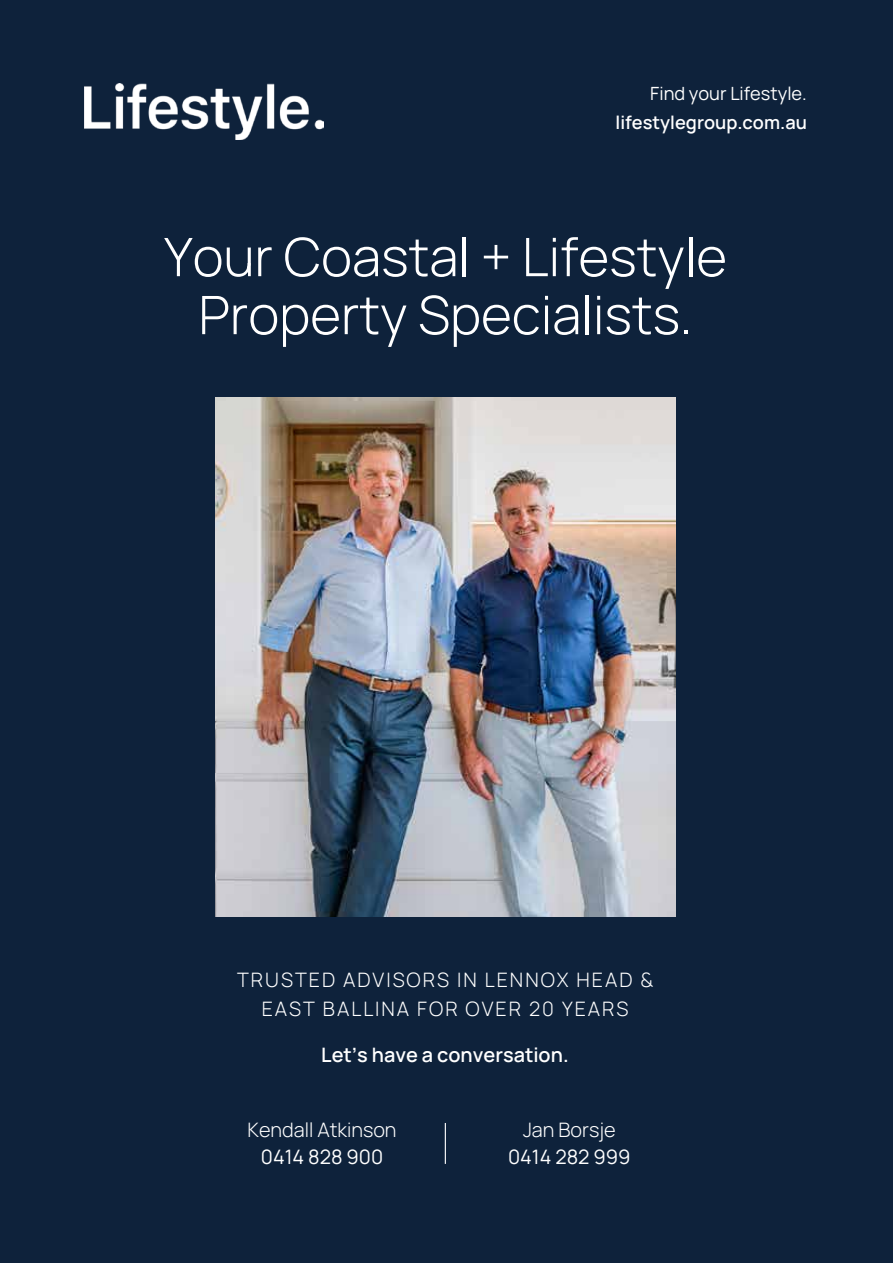
<style>
.page{position:relative;width:893px;height:1263px;background:#0e223b}
.page>*{position:absolute;margin:0;border:0;box-sizing:border-box;transform-origin:0 0}
.t1{font:300 53.1px/58.1px "Manrope";color:#fff;text-align:center}
.t2{font:300 19.95px/28.7px "Manrope";letter-spacing:.1em;color:#fff;text-align:center}
.t3{font:300 19.95px "Manrope";color:#fff}
.t4{font:600 19.95px "Manrope";color:#fff}
.t5{font:19.95px "Manrope";color:#fff}
.t6{font:600 18.15px "Manrope";color:#fff}
.t7{font:18.15px "Manrope";color:#fff}
</style>
<div class="page">
<img style="left:84px;top:83px;width:239px;height:56px">
<img style="left:215px;top:398px;width:460px;height:519px">
<hr style="left:445px;top:1123px;width:1px;height:41px;background:#fff">
<p class="t7" style="left:650px;top:80px;width:158px">Find your Lifestyle.</p>
<p class="t6" style="left:616px;top:107px;width:193px">lifestylegroup.com.au</p>
<h1 class="t1" style="left:164px;top:225px;width:564px">Your Coastal + Lifestyle<br>Property Specialists.</h1>
<p class="t2" style="left:237px;top:965px;width:418px">TRUSTED ADVISORS IN LENNOX HEAD &amp;<br>EAST BALLINA FOR OVER 20 YEARS</p>
<p class="t4" style="left:321px;top:1038px;width:249px">Let’s have a conversation.</p>
<p class="t3" style="left:248px;top:1115px;width:150px">Kendall Atkinson</p>
<p class="t5" style="left:261px;top:1141px;width:124px">0414 828 900</p>
<p class="t3" style="left:523px;top:1115px;width:94px">Jan Borsje</p>
<p class="t5" style="left:508px;top:1141px;width:124px">0414 282 999</p>
</div>
